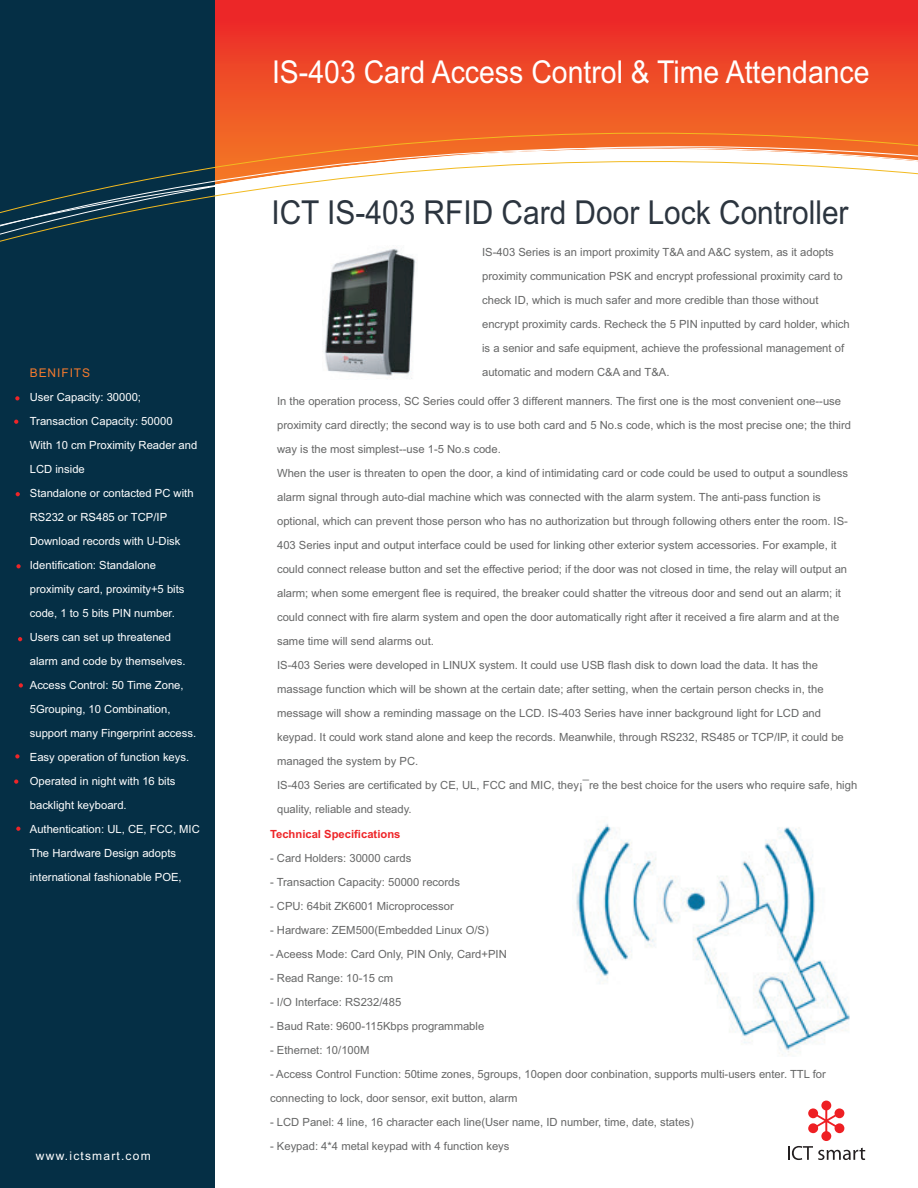
<style>
.page{position:relative;width:918px;height:1188px;background:#fff}
.page>*{position:absolute;margin:0;border:0;box-sizing:border-box;transform-origin:0 0}
.t1{font:33px "Arial";color:#2c353f;scale:.91 1}
.t2{font:31.5px "Arial";color:#fff;scale:.9 1}
.t3{font:12px "Arial";letter-spacing:.1em;color:#fff}
.t4{font:12px "Arial";letter-spacing:.075em;color:#f0792e}
.t5{font:11.25px/24px "Arial";color:#666767}
.t6{font:11.25px/24px "Arial";color:#fff}
.t7{font:700 11.25px "Arial";color:#ee2528}
</style>
<div class="page">
<svg style="left:215px;top:0;width:703px;height:132px;background:#ee4327"></svg>
<div style="left:0;top:0;width:215px;height:1188px;background:#052f45"></div>
<svg style="left:0;top:132px;width:918px;height:110px"></svg>
<svg style="left:15px;top:396px;width:5px;height:4px"></svg>
<svg style="left:14px;top:420px;width:4px;height:4px"></svg>
<svg style="left:16px;top:492px;width:4px;height:4px"></svg>
<svg style="left:16px;top:564px;width:5px;height:4px"></svg>
<svg style="left:18px;top:637px;width:4px;height:4px"></svg>
<svg style="left:19px;top:683px;width:4px;height:5px"></svg>
<svg style="left:15px;top:754px;width:5px;height:5px"></svg>
<svg style="left:14px;top:779px;width:4px;height:5px"></svg>
<svg style="left:16px;top:827px;width:4px;height:4px"></svg>
<svg style="left:788px;top:1101px;width:77px;height:59px"></svg>
<img style="left:575px;top:823px;width:275px;height:232px">
<img style="left:324px;top:248px;width:92px;height:131px">
<h2 class="t2" style="left:272px;top:57px;width:666px">IS-403 Card Access Control &amp; Time Attendance</h2>
<h1 class="t1" style="left:271px;top:197px;width:636px">ICT IS-403 RFID Card Door Lock Controller</h1>
<p class="t5" style="left:482px;top:241px;width:369px">IS-403 Series is an import proximity T&amp;A and A&amp;C system, as it adopts proximity communication PSK and encrypt professional proximity card to check ID, which is much safer and more credible than those without encrypt proximity cards. Recheck the 5 PIN inputted by card holder, which is a senior and safe equipment, achieve the professional management of automatic and modern C&amp;A and T&amp;A.</p>
<p class="t4" style="left:30px;top:367px;width:62px">BENIFITS</p>
<p class="t6" style="left:30px;top:386px;width:172px">User Capacity: 30000;<br>Transaction Capacity: 50000<br>With 10 cm Proximity Reader and<br>LCD inside<br>Standalone or contacted PC with<br>RS232 or RS485 or TCP/IP<br>Download records with U-Disk<br>Identification: Standalone proximity card, proximity+5 bits code, 1 to 5 bits PIN number.<br>Users can set up threatened alarm and code by themselves.<br>Access Control: 50 Time Zone,<br>5Grouping, 10 Combination, support many Fingerprint access.<br>Easy operation of function keys.<br>Operated in night with 16 bits backlight keyboard.<br>Authentication: UL, CE, FCC, MIC<br>The Hardware Design adopts international fashionable POE,</p>
<p class="t5" style="left:277px;top:389px;width:582px">In the operation process, SC Series could offer 3 different manners. The first one is the most convenient one--use proximity card directly; the second way is to use both card and 5 No.s code, which is the most precise one; the third way is the most simplest--use 1-5 No.s code.<br>When the user is threaten to open the door, a kind of intimidating card or code could be used to output a soundless alarm signal through auto-dial machine which was connected with the alarm system. The anti-pass function is optional, which can prevent those person who has no authorization but through following others enter the room. IS-403 Series input and output interface could be used for linking other exterior system accessories. For example, it could connect release button and set the effective period; if the door was not closed in time, the relay will output an alarm; when some emergent flee is required, the breaker could shatter the vitreous door and send out an alarm; it could connect with fire alarm system and open the door automatically right after it received a fire alarm and at the same time will send alarms out.<br>IS-403 Series were developed in LINUX system. It could use USB flash disk to down load the data. It has the massage function which will be shown at the certain date; after setting, when the certain person checks in, the message will show a reminding massage on the LCD. IS-403 Series have inner background light for LCD and keypad. It could work stand alone and keep the records. Meanwhile, through RS232, RS485 or TCP/IP, it could be managed the system by PC.<br>IS-403 Series are certificated by CE, UL, FCC and MIC, they¡¯re the best choice for the users who require safe, high quality, reliable and steady.</p>
<p class="t7" style="left:270px;top:830px;width:132px">Technical Specifications</p>
<p class="t5" style="left:270px;top:846px;width:143px">- Card Holders: 30000 cards</p>
<p class="t5" style="left:270px;top:870px;width:192px">- Transaction Capacity: 50000 records</p>
<p class="t5" style="left:270px;top:894px;width:185px">- CPU: 64bit ZK6001 Microprocessor</p>
<p class="t5" style="left:270px;top:918px;width:220px">- Hardware: ZEM500(Embedded Linux O/S)</p>
<p class="t5" style="left:270px;top:942px;width:238px">- Aceess Mode: Card Only, PIN Only, Card+PIN</p>
<p class="t5" style="left:270px;top:966px;width:125px">- Read Range: 10-15 cm</p>
<p class="t5" style="left:270px;top:990px;width:133px">- I/O Interface: RS232/485</p>
<p class="t5" style="left:270px;top:1014px;width:216px">- Baud Rate: 9600-115Kbps programmable</p>
<p class="t5" style="left:270px;top:1038px;width:101px">- Ethernet: 10/100M</p>
<p class="t5" style="left:270px;top:1062px;width:557px">- Access Control Function: 50time zones, 5groups, 10open door conbination, supports multi-users enter. TTL for connecting to lock, door sensor, exit button, alarm</p>
<p class="t5" style="left:270px;top:1110px;width:425px">- LCD Panel: 4 line, 16 character each line(User name, ID number, time, date, states)</p>
<p class="t5" style="left:270px;top:1134px;width:241px">- Keypad: 4*4 metal keypad with 4 function keys</p>
<p class="t3" style="left:36px;top:1150px;width:116px">www.ictsmart.com</p>
</div>
